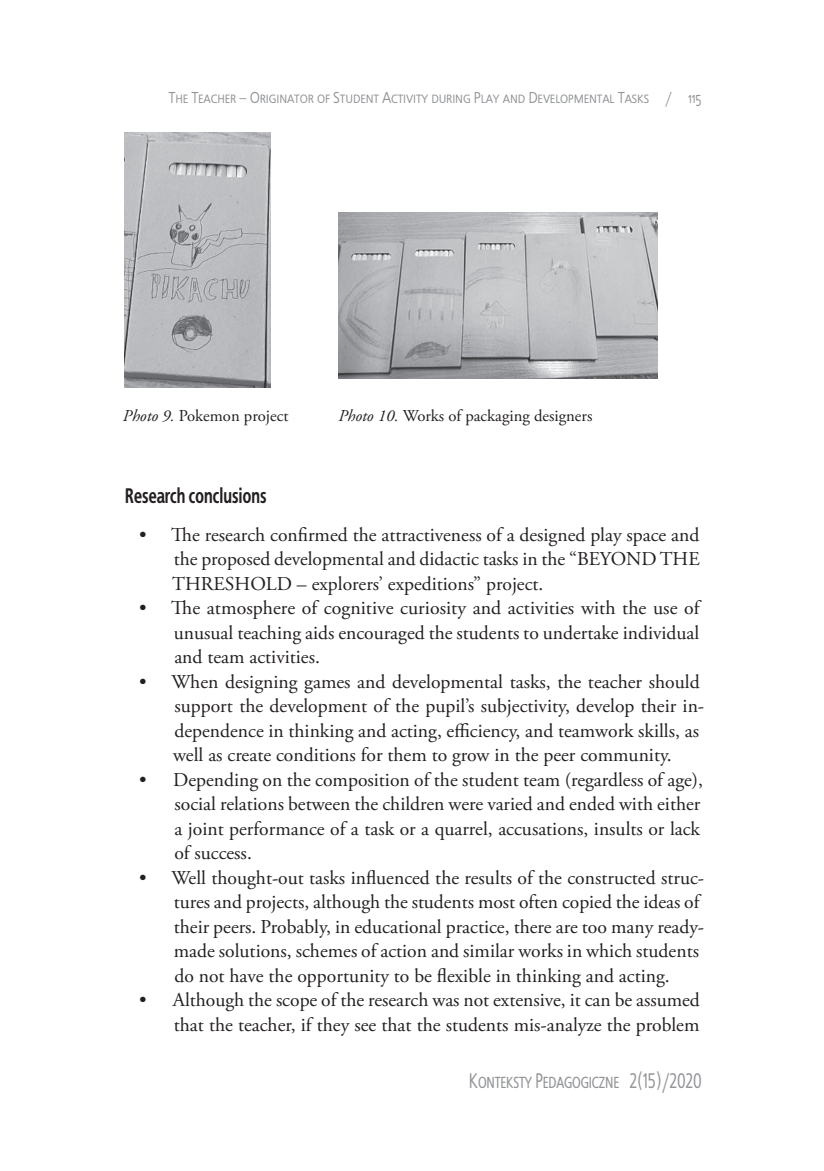
<style>
.page{position:relative;width:824px;height:1171px;background:#fff}
.page>*{position:absolute;margin:0;border:0;box-sizing:border-box;transform-origin:0 0}
.t1{font:21px "Bureau Cnd EFN";color:#939598}
.t2{font:700 21px "Bureau Cnd EFN";color:#231f20}
.None-2{font:19.6px/24.5px "Adobe Garamond Pro";color:#231f20}
.tytul_rysunku_i_wykr{font:16.62px "Adobe Garamond Pro";color:#231f20}
.t3{font:15.75px "Bureau EFN";color:#939598}
.s1{font-family:"Bureau Cnd EFN"}
.s2{font-style:italic}
</style>
<div class="page">
<img style="left:124px;top:133px;width:147px;height:254px">
<img style="left:339px;top:213px;width:318px;height:166px">
<p class="t3" style="left:168px;top:87px;width:534px">The Teacher – Originator of Student Activity during Play and Developmental Tasks / <span class="s1">115</span></p>
<p class="tytul_rysunku_i_wykr" style="left:123px;top:406px;width:167px"><span class="s2">Photo 9.</span> Pokemon project</p>
<p class="tytul_rysunku_i_wykr" style="left:338px;top:406px;width:255px"><span class="s2">Photo 10.</span> Works of packaging designers</p>
<p class="t2" style="left:125px;top:480px;width:143px">Research conclusions</p>
<p class="None-2" style="left:172px;top:523px;width:529px;text-align:justify;text-indent:-33px">• The research confirmed the attractiveness of a designed play space and the proposed developmental and didactic tasks in the “BEYOND THE THRESHOLD – explorers’ expeditions” project.</p>
<p class="None-2" style="left:174px;top:596px;width:527px;text-align:justify;text-indent:-35px">• The atmosphere of cognitive curiosity and activities with the use of unusual teaching aids encouraged the students to undertake individual and team activities.</p>
<p class="None-2" style="left:173px;top:670px;width:532px;text-indent:-34px">• When designing games and developmental tasks, the teacher should support the development of the pupil’s subjectivity, develop their in&shy;dependence in thinking and acting, efficiency, and teamwork skills, as well as create conditions for them to grow in the peer community.</p>
<p class="None-2" style="left:174px;top:768px;width:530px;text-indent:-35px">• Depending on the composition of the student team (regardless of age), social relations between the children were varied and ended with either a joint performance of a task or a quarrel, accusations, insults or lack of success.</p>
<p class="None-2" style="left:174px;top:866px;width:532px;text-indent:-34px">• Well thought-out tasks influenced the results of the constructed struc&shy;tures and projects, although the students most often copied the ideas of their peers. Probably, in educational practice, there are too many ready&shy;made solutions, schemes of action and similar works in which students do not have the opportunity to be flexible in thinking and acting.</p>
<p class="None-2" style="left:139px;top:988px;width:562px;text-align:right">• Although the scope of the research was not extensive, it can be assumed that the teacher, if they see that the students mis-analyze the problem</p>
<p class="t1" style="left:469px;top:1066px;width:234px">Konteksty Pedagogiczne 2(15)/2020</p>
</div>
